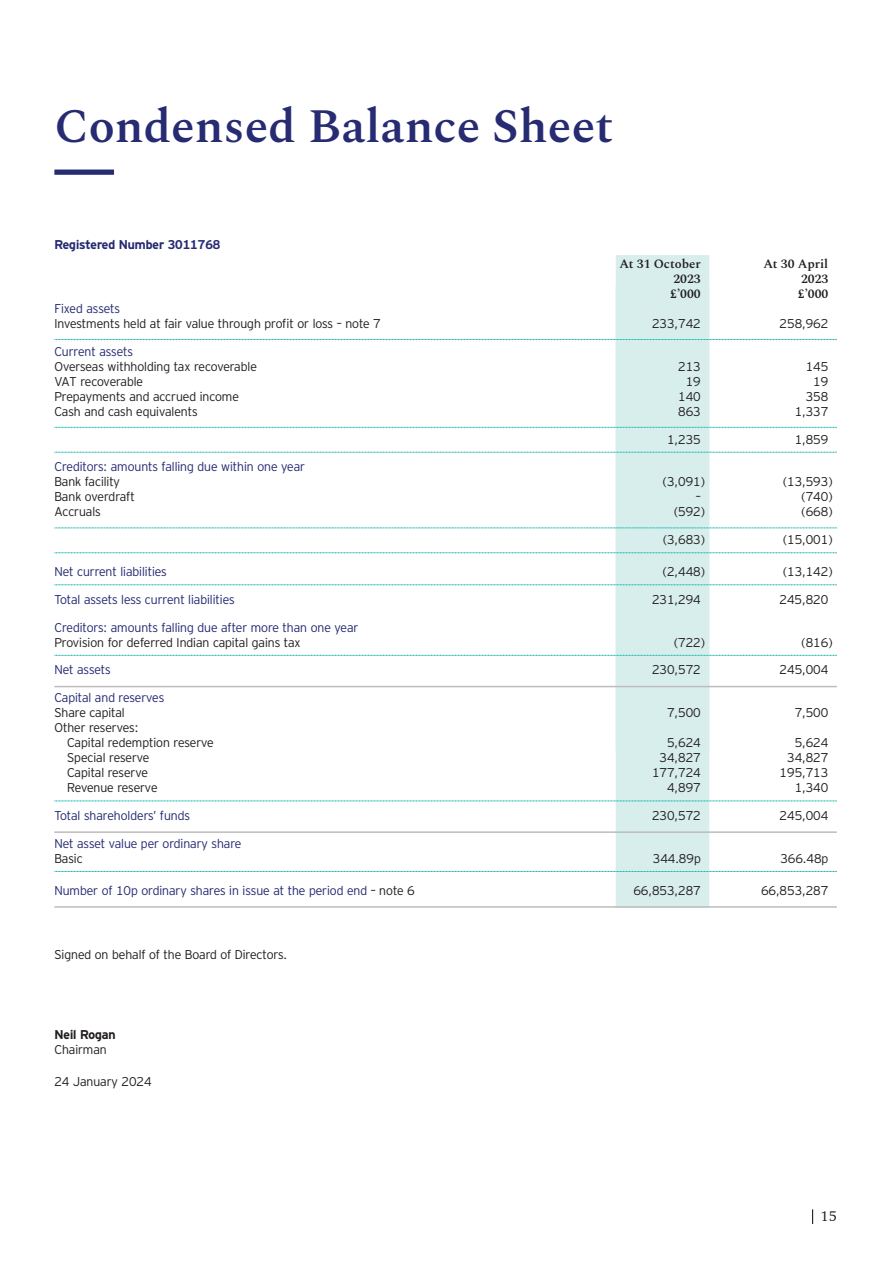
<style>
.page{position:relative;width:892px;height:1265px;background:#fff}
.page>*{position:absolute;margin:0;border:0;box-sizing:border-box;transform-origin:0 0}
.t1{font:600 48px "Spectral";color:#262b72}
.t2{font:300 15px "Swift Com";color:#231f20}
.t3{font:300 12.75px/15px "Invesco Interstate";color:#231f20}
.t4{font:300 12.75px "Invesco Interstate";color:#262b72}
.t5{font:600 12.75px "Spectral";color:#231f20}
.t6{font:700 12.75px "Invesco Interstate";color:#262b72}
.t7{font:700 12.75px "Invesco Interstate";color:#231f20}
.s1{color:#231f20}
</style>
<div class="page">
<svg style="left:812px;top:1209px;width:1px;height:14px"></svg>
<div style="left:616px;top:255px;width:93px;height:652px;background:#d8eeec"></div>
<svg style="left:54px;top:339px;width:783px;height:1px"></svg>
<svg style="left:54px;top:427px;width:783px;height:1px"></svg>
<svg style="left:54px;top:452px;width:783px;height:1px"></svg>
<svg style="left:54px;top:527px;width:783px;height:1px"></svg>
<svg style="left:54px;top:552px;width:783px;height:1px"></svg>
<svg style="left:54px;top:584px;width:783px;height:1px"></svg>
<svg style="left:54px;top:655px;width:783px;height:1px"></svg>
<hr style="left:54px;top:685px;width:783px;height:2px;background:#bebcbd">
<svg style="left:54px;top:800px;width:783px;height:1px"></svg>
<hr style="left:54px;top:831px;width:783px;height:1px;background:#bebcbd">
<svg style="left:54px;top:871px;width:783px;height:1px"></svg>
<hr style="left:54px;top:906px;width:783px;height:1px;background:#bebcbd">
<div style="left:54px;top:169px;width:60px;height:6px;background:#262b72"></div>
<h1 class="t1" style="left:54px;top:97px;width:560px">Condensed Balance Sheet</h1>
<p class="t6" style="left:54px;top:239px;width:167px">Registered Number 3011768</p>
<p class="t5" style="left:620px;top:256px;width:83px">At 31 October</p>
<p class="t5" style="left:763px;top:256px;width:66px">At 30 April</p>
<p class="t5" style="left:673px;top:271px;width:29px">2023</p>
<p class="t5" style="left:801px;top:271px;width:29px">2023</p>
<p class="t5" style="left:670px;top:286px;width:32px">£’000</p>
<p class="t5" style="left:798px;top:286px;width:32px">£’000</p>
<p class="t4" style="left:54px;top:303px;width:67px">Fixed assets</p>
<p class="t3" style="left:54px;top:317px;width:328px">Investments held at fair value through profit or loss – note 7</p>
<p class="t3" style="left:652px;top:317px;width:50px">233,742</p>
<p class="t3" style="left:780px;top:317px;width:50px">258,962</p>
<p class="t4" style="left:54px;top:346px;width:80px">Current assets</p>
<p class="t3" style="left:54px;top:360px;width:204px">Overseas withholding tax recoverable</p>
<p class="t3" style="left:678px;top:360px;width:24px">213</p>
<p class="t3" style="left:806px;top:360px;width:24px">145</p>
<p class="t3" style="left:54px;top:375px;width:90px">VAT recoverable</p>
<p class="t3" style="left:686px;top:375px;width:17px">19</p>
<p class="t3" style="left:813px;top:375px;width:17px">19</p>
<p class="t3" style="left:54px;top:390px;width:186px">Prepayments and accrued income</p>
<p class="t3" style="left:678px;top:390px;width:24px">140</p>
<p class="t3" style="left:806px;top:390px;width:24px">358</p>
<p class="t3" style="left:54px;top:405px;width:145px">Cash and cash equivalents</p>
<p class="t3" style="left:678px;top:405px;width:24px">863</p>
<p class="t3" style="left:795px;top:405px;width:35px">1,337</p>
<p class="t3" style="left:667px;top:432px;width:35px">1,235</p>
<p class="t3" style="left:795px;top:432px;width:35px">1,859</p>
<p class="t4" style="left:54px;top:462px;width:252px">Creditors: amounts falling due within one year</p>
<p class="t3" style="left:54px;top:475px;width:67px">Bank facility</p>
<p class="t3" style="left:663px;top:475px;width:44px">(3,091)</p>
<p class="t3" style="left:783px;top:475px;width:52px">(13,593)</p>
<p class="t3" style="left:54px;top:490px;width:82px">Bank overdraft</p>
<p class="t3" style="left:696px;top:490px;width:6px">–</p>
<p class="t3" style="left:801px;top:490px;width:33px">(740)</p>
<p class="t3" style="left:54px;top:505px;width:48px">Accruals</p>
<p class="t3" style="left:674px;top:505px;width:33px">(592)</p>
<p class="t3" style="left:801px;top:505px;width:33px">(668)</p>
<p class="t3" style="left:663px;top:533px;width:44px">(3,683)</p>
<p class="t3" style="left:783px;top:533px;width:52px">(15,001)</p>
<p class="t4" style="left:54px;top:567px;width:114px">Net current liabilities</p>
<p class="t3" style="left:663px;top:565px;width:44px">(2,448)</p>
<p class="t3" style="left:783px;top:565px;width:52px">(13,142)</p>
<p class="t4" style="left:54px;top:594px;width:182px">Total assets less current liabilities</p>
<p class="t3" style="left:652px;top:593px;width:50px">231,294</p>
<p class="t3" style="left:780px;top:593px;width:50px">245,820</p>
<p class="t4" style="left:54px;top:622px;width:305px">Creditors: amounts falling due after more than one year</p>
<p class="t3" style="left:54px;top:635px;width:248px">Provision for deferred Indian capital gains tax</p>
<p class="t3" style="left:674px;top:635px;width:33px">(722)</p>
<p class="t3" style="left:801px;top:635px;width:33px">(816)</p>
<p class="t4" style="left:54px;top:665px;width:58px">Net assets</p>
<p class="t3" style="left:652px;top:663px;width:50px">230,572</p>
<p class="t3" style="left:780px;top:663px;width:50px">245,004</p>
<p class="t4" style="left:54px;top:693px;width:111px">Capital and reserves</p>
<p class="t3" style="left:54px;top:706px;width:72px">Share capital</p>
<p class="t3" style="left:667px;top:706px;width:35px">7,500</p>
<p class="t3" style="left:795px;top:706px;width:35px">7,500</p>
<p class="t3" style="left:67px;top:721px;width:148px;text-indent:-13px">Other reserves:<br>Capital redemption reserve</p>
<p class="t3" style="left:667px;top:736px;width:35px">5,624</p>
<p class="t3" style="left:795px;top:736px;width:35px">5,624</p>
<p class="t3" style="left:67px;top:751px;width:84px">Special reserve</p>
<p class="t3" style="left:660px;top:751px;width:43px">34,827</p>
<p class="t3" style="left:787px;top:751px;width:43px">34,827</p>
<p class="t3" style="left:67px;top:766px;width:82px">Capital reserve</p>
<p class="t3" style="left:652px;top:766px;width:50px">177,724</p>
<p class="t3" style="left:780px;top:766px;width:50px">195,713</p>
<p class="t3" style="left:67px;top:781px;width:92px">Revenue reserve</p>
<p class="t3" style="left:667px;top:781px;width:35px">4,897</p>
<p class="t3" style="left:795px;top:781px;width:35px">1,340</p>
<p class="t4" style="left:54px;top:810px;width:137px">Total shareholders’ funds</p>
<p class="t3" style="left:652px;top:809px;width:50px">230,572</p>
<p class="t3" style="left:780px;top:809px;width:50px">245,004</p>
<p class="t4" style="left:54px;top:838px;width:189px">Net asset value per ordinary share</p>
<p class="t3" style="left:54px;top:851px;width:30px">Basic</p>
<p class="t3" style="left:653px;top:851px;width:49px">344.89p</p>
<p class="t3" style="left:780px;top:851px;width:49px">366.48p</p>
<p class="t4" style="left:54px;top:885px;width:362px">Number of 10p ordinary shares in issue at the period end <span class="s1">– note 6</span></p>
<p class="t3" style="left:633px;top:883px;width:69px">66,853,287</p>
<p class="t3" style="left:761px;top:883px;width:69px">66,853,287</p>
<p class="t3" style="left:54px;top:948px;width:234px">Signed on behalf of the Board of Directors.</p>
<p class="t7" style="left:54px;top:1029px;width:63px">Neil Rogan</p>
<p class="t3" style="left:54px;top:1043px;width:54px">Chairman</p>
<p class="t3" style="left:54px;top:1074px;width:99px">24 January 2024</p>
<p class="t2" style="left:820px;top:1206px;width:18px">15</p>
</div>
